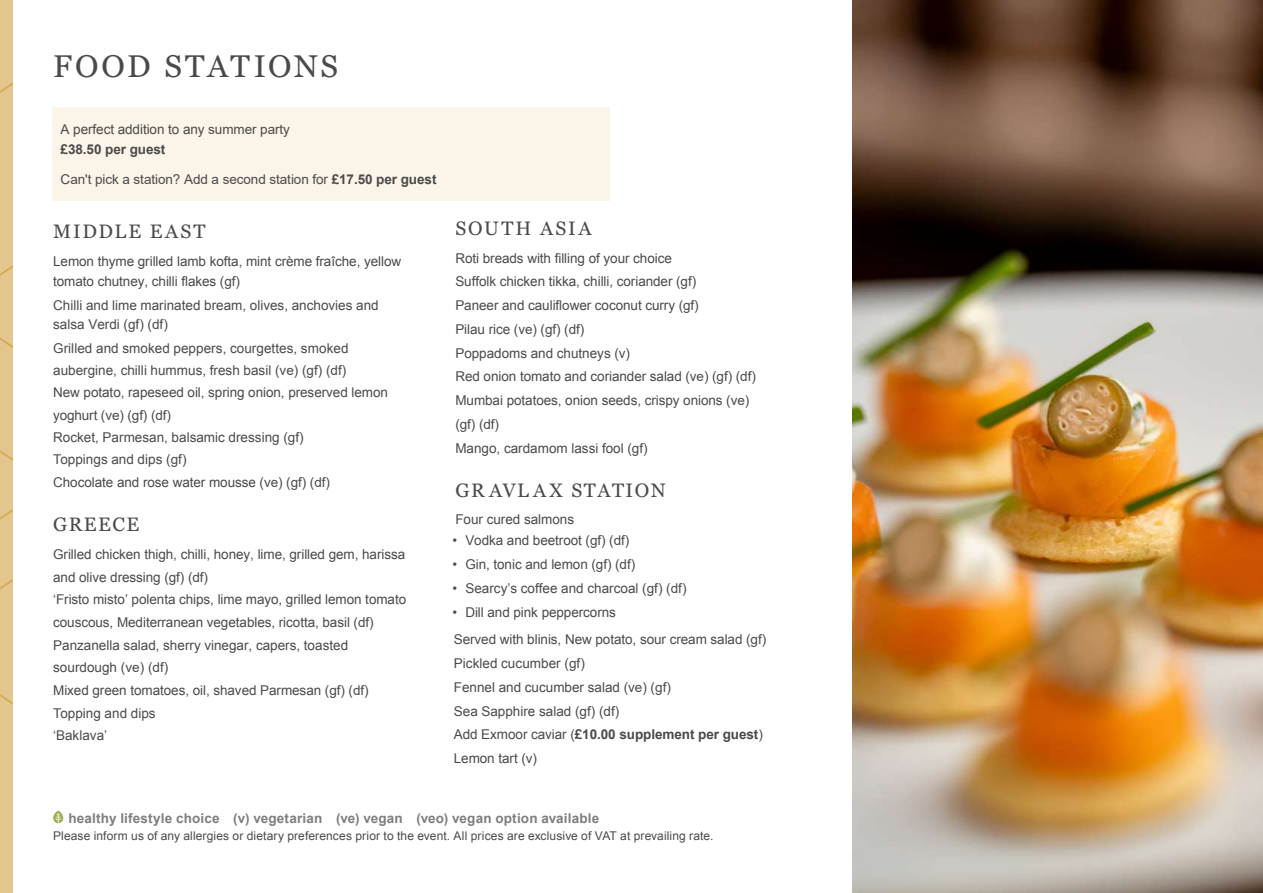
<style>
.page{position:relative;width:1263px;height:893px;background:#fff}
.page>*{position:absolute;margin:0;border:0;box-sizing:border-box;transform-origin:0 0}
.t1{font:31.5px "Georgia";letter-spacing:.08em;color:#4a4a49}
.t2{font:19.5px "Georgia";letter-spacing:.075em;color:#4a4a49}
.t3{font:19.5px "Georgia";letter-spacing:.1em;color:#4a4a49}
.t4{font:19.5px "Georgia";letter-spacing:.11em;color:#4a4a49}
.t5{font:13.5px/23.7px "Arial";letter-spacing:-.005em;color:#4a4a49}
.t6{font:700 13.5px "Arial";letter-spacing:.015em;color:#7f7e7e}
.t7{font:700 13.5px "Arial";letter-spacing:-.005em;color:#4a4a49}
.t8{font:12px "Arial";letter-spacing:.01em;color:#4a4a49}
.s1{font-weight:700}
</style>
<div class="page">
<div style="left:0;top:0;width:13px;height:893px;background:#e3c68e"></div>
<svg style="left:53px;top:810px;width:10px;height:13px"></svg>
<img style="left:853px;top:0;width:410px;height:893px">
<div style="left:53px;top:107px;width:557px;height:94px;background:#faf4e9"></div>
<h1 class="t1" style="left:53px;top:43px;width:286px">FOOD STATIONS</h1>
<p class="t5" style="left:61px;top:118px;width:231px">A perfect addition to any summer party</p>
<p class="t7" style="left:61px;top:140px;width:106px">£38.50 per guest</p>
<p class="t5" style="left:61px;top:167px;width:377px">Can't pick a station? Add a second station for <span class="s1">£17.50 per guest</span></p>
<h2 class="t3" style="left:53px;top:217px;width:154px">MIDDLE EAST</h2>
<p class="t5" style="left:53px;top:252px;width:350px;line-height:19.5px">Lemon thyme grilled lamb kofta, mint crème fraîche, yellow tomato chutney, chilli flakes (gf)</p>
<p class="t5" style="left:53px;top:295px;width:327px;line-height:19.5px">Chilli and lime marinated bream, olives, anchovies and salsa Verdi (gf) (df)</p>
<p class="t5" style="left:53px;top:337px;width:336px;line-height:22.4px">Grilled and smoked peppers, courgettes, smoked aubergine, chilli hummus, fresh basil (ve) (gf) (df)<br>New potato, rapeseed oil, spring onion, preserved lemon yoghurt (ve) (gf) (df)<br>Rocket, Parmesan, balsamic dressing (gf)<br>Toppings and dips (gf)<br>Chocolate and rose water mousse (ve) (gf) (df)</p>
<h2 class="t2" style="left:53px;top:510px;width:87px">GREECE</h2>
<p class="t5" style="left:53px;top:543px;width:355px;line-height:22.6px">Grilled chicken thigh, chilli, honey, lime, grilled gem, harissa and olive dressing (gf) (df)<br>‘Fristo misto’ polenta chips, lime mayo, grilled lemon tomato couscous, Mediterranean vegetables, ricotta, basil (df)<br>Panzanella salad, sherry vinegar, capers, toasted sourdough (ve) (df)<br>Mixed green tomatoes, oil, shaved Parmesan (gf) (df)<br>Topping and dips<br>‘Baklava’</p>
<h2 class="t4" style="left:455px;top:214px;width:138px">SOUTH ASIA</h2>
<p class="t5" style="left:455px;top:246px;width:302px">Roti breads with filling of your choice<br>Suffolk chicken tikka, chilli, coriander (gf)<br>Paneer and cauliflower coconut curry (gf)<br>Pilau rice (ve) (gf) (df)<br>Poppadoms and chutneys (v)<br>Red onion tomato and coriander salad (ve) (gf) (df)<br>Mumbai potatoes, onion seeds, crispy onions (ve) (gf) (df)<br>Mango, cardamom lassi fool (gf)</p>
<h2 class="t2" style="left:455px;top:476px;width:212px">GR AVL AX STATION</h2>
<p class="t5" style="left:455px;top:507px;width:120px">Four cured salmons</p>
<p class="t5" style="left:453px;top:529px;width:178px">• Vodka and beetroot (gf) (df)</p>
<p class="t5" style="left:453px;top:553px;width:184px">• Gin, tonic and lemon (gf) (df)</p>
<p class="t5" style="left:453px;top:576px;width:235px">• Searcy’s coffee and charcoal (gf) (df)</p>
<p class="t5" style="left:453px;top:598px;width:315px;line-height:27.5px">• Dill and pink peppercorns<br>Served with blinis, New potato, sour cream salad (gf)</p>
<p class="t5" style="left:454px;top:651px;width:310px">Pickled cucumber (gf)<br>Fennel and cucumber salad (ve) (gf)<br>Sea Sapphire salad (gf) (df)<br>Add Exmoor caviar (<span class="s1">£10.00 supplement per guest</span>)<br>Lemon tart (v)</p>
<p class="t6" style="left:68px;top:810px;width:532px">healthy lifestyle choice (v) vegetarian (ve) vegan (veo) vegan option available</p>
<p class="t8" style="left:53px;top:828px;width:662px">Please inform us of any allergies or dietary preferences prior to the event. All prices are exclusive of VAT at prevailing rate.</p>
</div>
